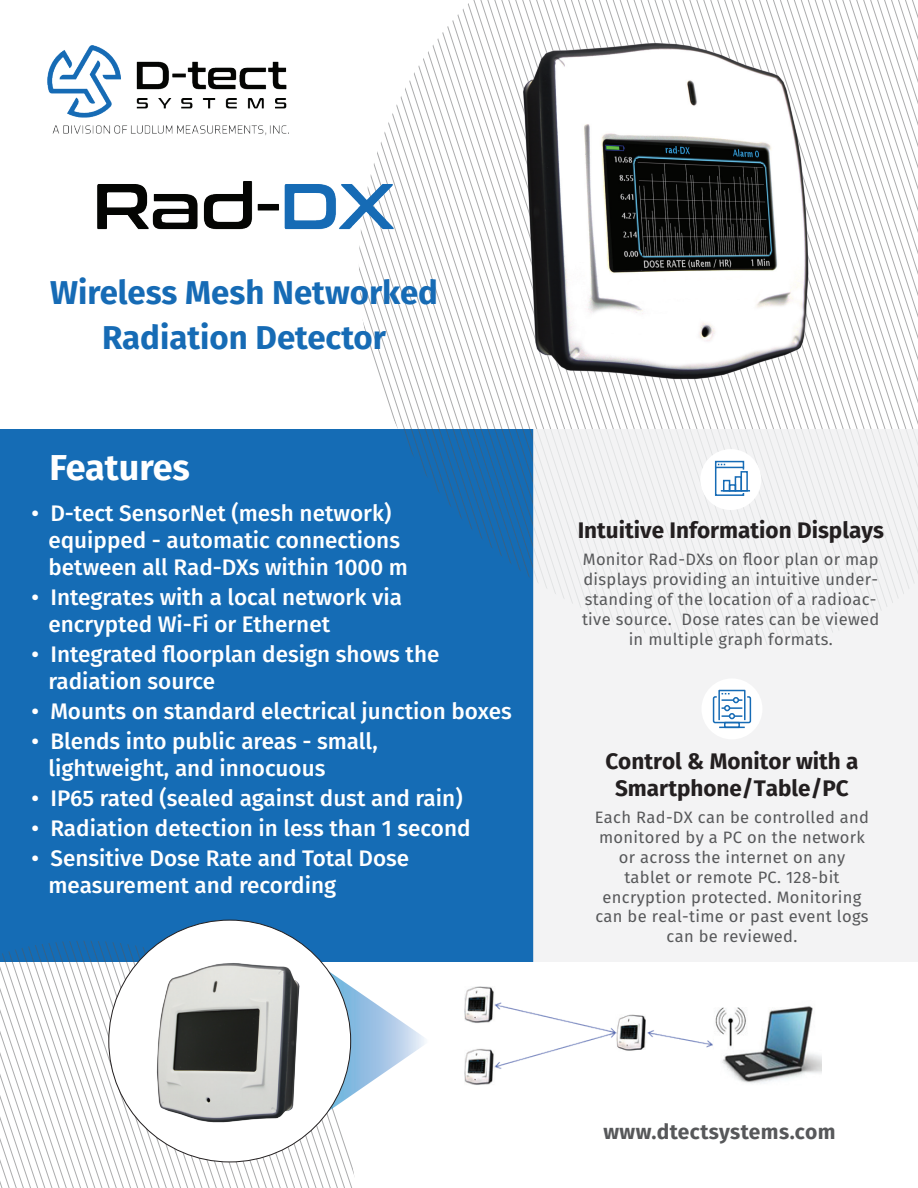
<style>
.page{position:relative;width:918px;height:1188px;background:#fff}
.page>*{position:absolute;margin:0;border:0;box-sizing:border-box;transform-origin:0 0}
.t1{font:700 36px "Fira Sans";color:#fff}
.t2{font:700 33px/45px "Fira Sans";color:#166bb5;text-align:center}
.t3{font:500 22.5px/27px "Fira Sans";color:#fff}
.t4{font:700 22.5px/27px "Fira Sans";color:#231f20;text-align:center}
.t5{font:700 21px "Fira Sans";letter-spacing:.02em;color:#57585a}
.t6{font:16.5px/19.8px "Fira Sans";letter-spacing:.02em;color:#57585a;text-align:center}
</style>
<div class="page">
<div style="left:0;top:429px;width:533px;height:532px;background:#156cb5"></div>
<svg style="left:0;top:941px;width:258px;height:247px"></svg>
<svg style="left:359px;top:0;width:265px;height:578px"></svg>
<svg style="left:624px;top:0;width:294px;height:429px"></svg>
<div style="left:533px;top:429px;width:385px;height:532px;background:#f0f1f2"></div>
<img style="left:97px;top:175px;width:298px;height:71px">
<img style="left:48px;top:45px;width:241px;height:91px">
<div style="left:700px;top:449px;width:61px;height:61px;background:#fff;border-radius:50%"></div>
<div style="left:715px;top:461px;width:29px;height:7px;border:2px solid #166bb5"></div>
<svg style="left:714px;top:464px;width:31px;height:32px"></svg>
<hr style="left:721px;top:490px;width:29px;height:2px;background:#166bb5">
<div style="left:741px;top:471px;width:7px;height:21px;border:2px solid #166bb5"></div>
<div style="left:735px;top:476px;width:7px;height:16px;border:2px solid #166bb5"></div>
<div style="left:729px;top:484px;width:7px;height:8px;border:2px solid #166bb5"></div>
<div style="left:723px;top:480px;width:7px;height:12px;border:2px solid #166bb5"></div>
<div style="left:701px;top:678px;width:61px;height:61px;background:#fff;border-radius:50%"></div>
<div style="left:724px;top:722px;width:16px;height:6px;border:2px solid #166bb5"></div>
<div style="left:713px;top:696px;width:38px;height:27px;border:2px solid #166bb5;border-radius:2px"></div>
<div style="left:718px;top:690px;width:28px;height:31px;border:2px solid #166bb5"></div>
<svg style="left:719px;top:727px;width:26px;height:1px"></svg>
<svg style="left:722px;top:693px;width:20px;height:26px"></svg>
<img style="left:508px;top:35px;width:308px;height:351px">
<img style="left:464px;top:986px;width:357px;height:99px">
<svg style="left:258px;top:941px;width:171px;height:247px"></svg>
<div style="left:109px;top:920px;width:242px;height:242px;background:#fff;border-radius:50%"></div>
<img style="left:157px;top:963px;width:143px;height:160px">
<h2 class="t2" style="left:50px;top:268px;width:389px">Wireless Mesh Networked<br>Radiation Detector</h2>
<h1 class="t1" style="left:49px;top:437px;width:142px">Features</h1>
<p class="t3" style="left:48px;top:499px;width:361px;text-indent:-17px">• D-tect SensorNet (mesh network) equipped - automatic connections between all Rad-DXs within 1000 m</p>
<p class="t3" style="left:48px;top:583px;width:355px;text-indent:-17px">• Integrates with a local network via encrypted Wi-Fi or Ethernet</p>
<p class="t3" style="left:48px;top:640px;width:393px;text-indent:-17px">• Integrated floorplan design shows the radiation source</p>
<p class="t3" style="left:32px;top:697px;width:482px">• Mounts on standard electrical junction boxes</p>
<p class="t3" style="left:48px;top:727px;width:331px;text-indent:-17px">• Blends into public areas - small, lightweight, and innocuous</p>
<p class="t3" style="left:32px;top:784px;width:433px">• IP65 rated (sealed against dust and rain)</p>
<p class="t3" style="left:32px;top:814px;width:441px">• Radiation detection in less than 1 second</p>
<p class="t3" style="left:48px;top:844px;width:362px;text-indent:-17px">• Sensitive Dose Rate and Total Dose measurement and recording</p>
<p class="t4" style="left:578px;top:516px;width:308px">Intuitive Information Displays</p>
<p class="t6" style="left:582px;top:549px;width:299px">Monitor Rad-DXs on floor plan or map displays providing an intuitive under&shy;standing of the location of a radioac&shy;tive source. Dose rates can be viewed in multiple graph formats.</p>
<p class="t4" style="left:605px;top:746px;width:255px">Control &amp; Monitor with a<br>Smartphone/Table/PC</p>
<p class="t6" style="left:595px;top:807px;width:276px">Each Rad-DX can be controlled and monitored by a PC on the network or across the internet on any tablet or remote PC. 128-bit encryption protected. Monitoring can be real-time or past event logs can be reviewed.</p>
<p class="t5" style="left:604px;top:1114px;width:233px">www.dtectsystems.com</p>
</div>
